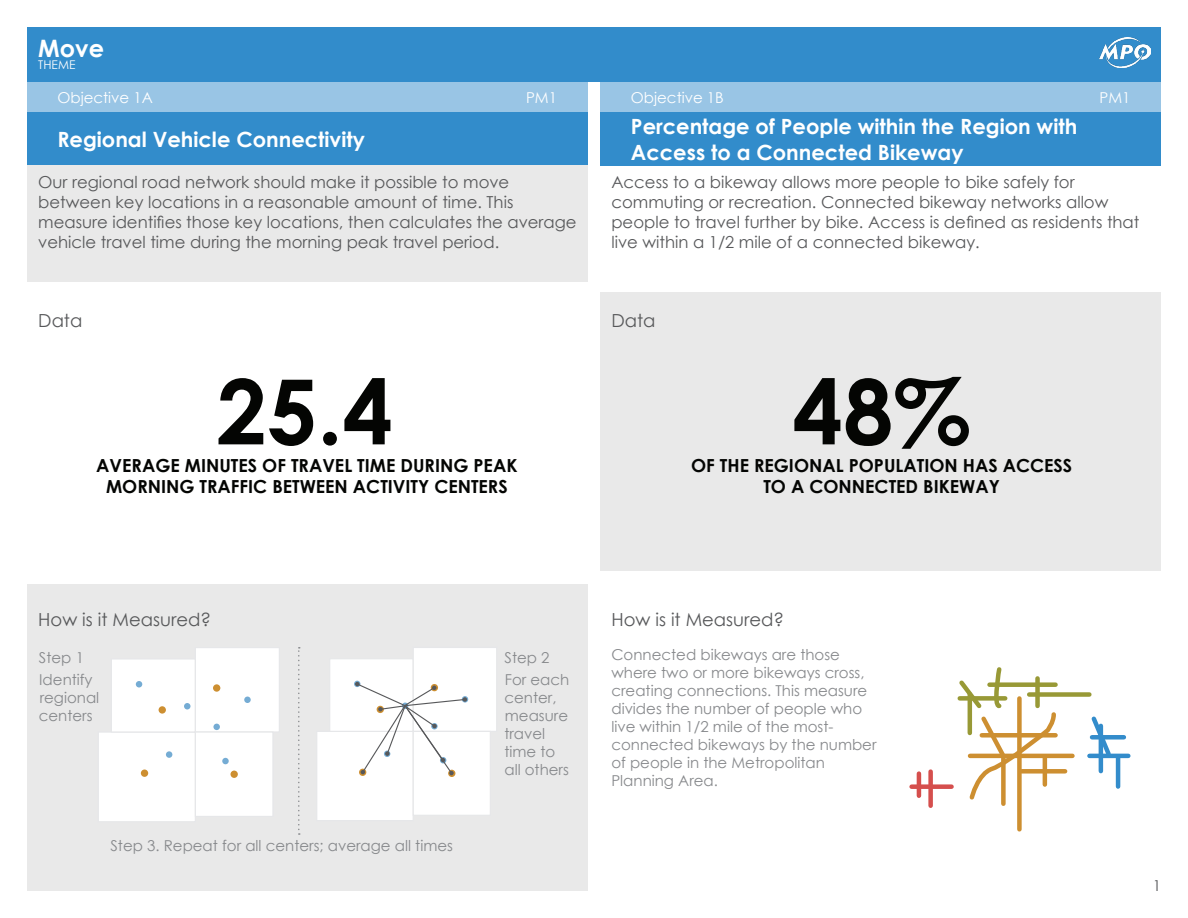
<style>
.page{position:relative;width:1188px;height:918px;background:#fff}
.page>*{position:absolute;margin:0;border:0;box-sizing:border-box;transform-origin:0 0}
.big_number{font:700 90px "Century Gothic";color:#040503}
.t1{font:700 24px "Century Gothic";color:#fff}
.t2{font:700 21px/25.2px "Century Gothic";color:#fff}
.center_text_bold{font:700 18px/21.6px "Century Gothic";color:#040503;text-align:center}
.How_is_it_Measured{font:18px "Century Gothic";color:#57585a}
.Data{font:18px "Century Gothic";color:#57585a}
.text_top__1{font:16.5px/19.8px "Century Gothic";color:#57585a}
.Measured_text{font:15px/18px "Century Gothic";color:#87898c}
.t3{font:15px "Century Gothic";color:#fff}
.t4{font:15px "Century Gothic";color:#57585a}
.t5{font:12px "Century Gothic";color:#fff}
</style>
<div class="page">
<div style="left:27px;top:82px;width:561px;height:31px;background:#99c5e5"></div>
<div style="left:600px;top:82px;width:561px;height:31px;background:#99c5e5"></div>
<div style="left:27px;top:27px;width:1134px;height:55px;background:#328ccb"></div>
<div style="left:27px;top:113px;width:561px;height:53px;background:#328ccb"></div>
<div style="left:600px;top:113px;width:561px;height:53px;background:#328ccb"></div>
<div style="left:27px;top:165px;width:561px;height:117px;background:#e9e9e9"></div>
<div style="left:27px;top:584px;width:561px;height:307px;background:#e9e9e9"></div>
<div style="left:600px;top:293px;width:561px;height:278px;background:#e9e9e9"></div>
<svg style="left:298px;top:647px;width:2px;height:188px"></svg>
<svg style="left:99px;top:648px;width:180px;height:173px;background:#fbfbfb"></svg>
<div style="left:184px;top:703px;width:7px;height:6px;background:#75acd4;border-radius:50%"></div>
<div style="left:166px;top:751px;width:6px;height:7px;background:#75acd4;border-radius:50%"></div>
<div style="left:213px;top:724px;width:7px;height:6px;background:#75acd4;border-radius:50%"></div>
<div style="left:244px;top:697px;width:7px;height:6px;background:#75acd4;border-radius:50%"></div>
<div style="left:222px;top:758px;width:7px;height:6px;background:#75acd4;border-radius:50%"></div>
<svg style="left:317px;top:648px;width:179px;height:172px;background:#f8f8f8"></svg>
<div style="left:1017px;top:698px;width:5px;height:131px;background:#cd8f31"></div>
<hr style="left:970px;top:754px;width:102px;height:4px;background:#cd8f31">
<div style="left:1022px;top:769px;width:43px;height:5px;background:#cd8f31"></div>
<div style="left:928px;top:772px;width:5px;height:34px;background:#d54f4d"></div>
<div style="left:912px;top:784px;width:40px;height:5px;background:#d54f4d"></div>
<hr style="left:917px;top:774px;width:4px;height:22px;background:#d54f4d">
<hr style="left:1089px;top:754px;width:39px;height:4px;background:#338ccb">
<svg style="left:1088px;top:716px;width:26px;height:44px"></svg>
<hr style="left:1099px;top:726px;width:4px;height:45px;background:#338ccb">
<div style="left:1092px;top:735px;width:32px;height:5px;background:#338ccb"></div>
<hr style="left:1116px;top:756px;width:4px;height:31px;background:#338ccb">
<svg style="left:957px;top:667px;width:101px;height:141px"></svg>
<div style="left:990px;top:682px;width:66px;height:5px;background:#989936"></div>
<div style="left:1035px;top:678px;width:5px;height:28px;background:#989936"></div>
<div style="left:1029px;top:692px;width:60px;height:5px;background:#989936"></div>
<img style="left:1099px;top:37px;width:52px;height:31px">
<p class="t1" style="left:38px;top:30px;width:67px">Move</p>
<p class="t5" style="left:38px;top:57px;width:39px">THEME</p>
<p class="t3" style="left:57px;top:87px;width:97px">Objective 1A</p>
<p class="t3" style="left:526px;top:87px;width:32px">PM1</p>
<p class="t3" style="left:631px;top:87px;width:94px">Objective 1B</p>
<p class="t3" style="left:1100px;top:87px;width:32px">PM1</p>
<p class="t2" style="left:57px;top:126px;width:309px">Regional Vehicle Connectivity</p>
<p class="t2" style="left:631px;top:113px;width:448px">Percentage of People within the Region with<br>Access to a Connected Bikeway</p>
<p class="text_top__1" style="left:38px;top:172px;width:540px">Our regional road network should make it possible to move between key locations in a reasonable amount of time. This measure identifies those key locations, then calculates the average vehicle travel time during the morning peak travel period.</p>
<p class="text_top__1" style="left:611px;top:172px;width:530px">Access to a bikeway allows more people to bike safely for commuting or recreation. Connected bikeway networks allow people to travel further by bike. Access is defined as residents that live within a 1/2 mile of a connected bikeway.</p>
<p class="Data" style="left:38px;top:308px;width:46px">Data</p>
<p class="Data" style="left:611px;top:308px;width:46px">Data</p>
<p class="big_number" style="left:217px;top:343px;width:178px">25.4</p>
<p class="big_number" style="left:793px;top:343px;width:180px">48%</p>
<p class="center_text_bold" style="left:96px;top:454px;width:423px">AVERAGE MINUTES OF TRAVEL TIME DURING PEAK<br>MORNING TRAFFIC BETWEEN ACTIVITY CENTERS</p>
<p class="center_text_bold" style="left:691px;top:454px;width:383px">OF THE REGIONAL POPULATION HAS ACCESS<br>TO A CONNECTED BIKEWAY</p>
<p class="How_is_it_Measured" style="left:38px;top:607px;width:174px">How is it Measured?</p>
<p class="How_is_it_Measured" style="left:611px;top:607px;width:174px">How is it Measured?</p>
<p class="Measured_text" style="left:39px;top:648px;width:47px">Step 1</p>
<p class="Measured_text" style="left:39px;top:671px;width:62px">Identify regional centers</p>
<p class="Measured_text" style="left:111px;top:837px;width:344px">Step 3. Repeat for all centers; average all times</p>
<p class="Measured_text" style="left:505px;top:648px;width:46px">Step 2</p>
<p class="Measured_text" style="left:504px;top:670px;width:66px">For each center, measure travel time to all others</p>
<p class="Measured_text" style="left:611px;top:645px;width:267px">Connected bikeways are those where two or more bikeways cross, creating connections. This measure divides the number of people who live within 1/2 mile of the most&shy;connected bikeways by the number of people in the Metropolitan<br>Planning Area.</p>
<p class="t4" style="left:1153px;top:875px;width:10px">1</p>
</div>
